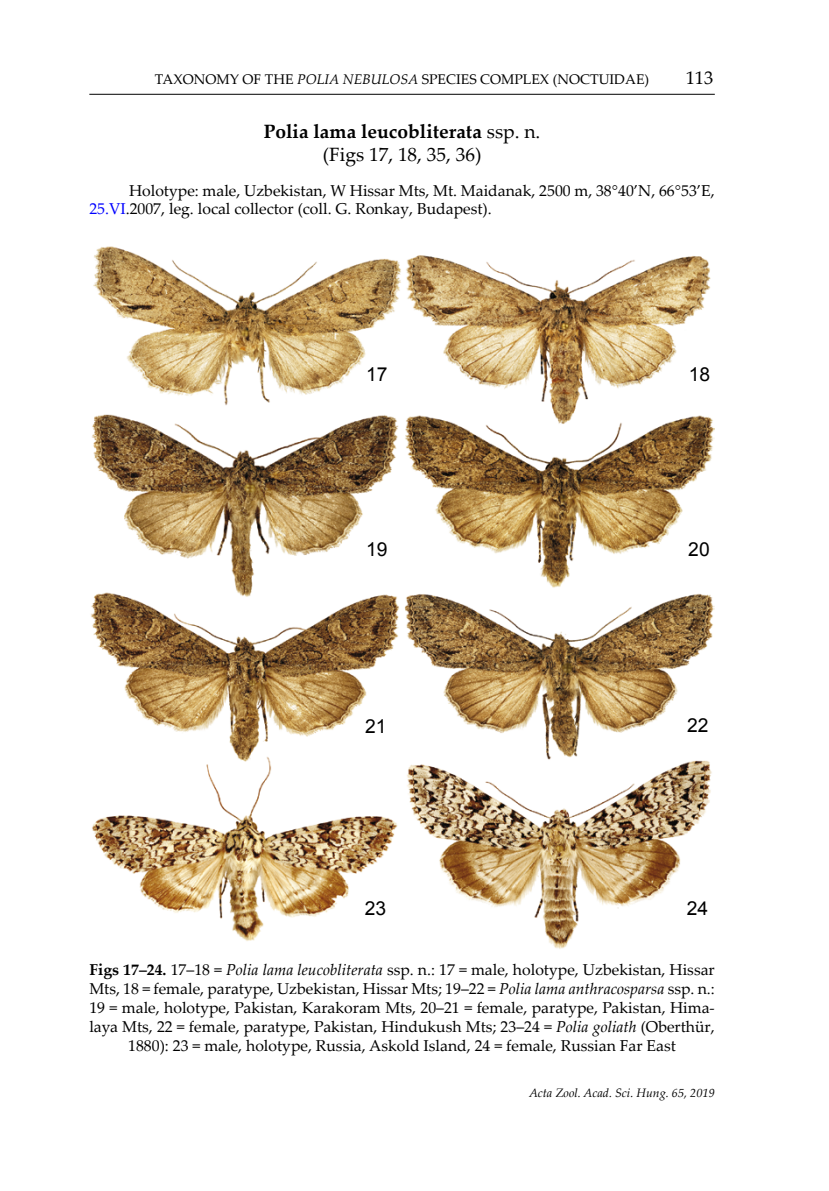
<style>
.page{position:relative;width:829px;height:1191px;background:#fff}
.page>*{position:absolute;margin:0;border:0;box-sizing:border-box;transform-origin:0 0}
.Subtitle{font:700 19.25px/23.1px "Palatino Linotype";color:#000;text-align:center}
.t1{font:19.25px "Arial";color:#000}
.t2{font:18.38px "Palatino Linotype";color:#000}
.fig_legend{font:15.75px/18.9px "Palatino Linotype";color:#000;text-align:center}
.Type_material{font:15.75px/18.9px "Palatino Linotype";color:#000}
.t3{font:14px "Palatino Linotype";color:#000}
.t4{font:italic 12.25px "Palatino Linotype";color:#000}
.s1{font-style:italic}
.s2{font-weight:400}
.s3{color:#00f}
.s4{font-weight:700}
</style>
<div class="page">
<hr style="left:89px;top:94px;width:625px;height:1px;background:#000">
<img style="left:91px;top:246px;width:623px;height:703px">
<p class="t3" style="left:155px;top:69px;width:496px">TAXONOMY OF THE <span class="s1">POLIA NEBULOSA</span> SPECIES COMPLEX (NOCTUIDAE)</p>
<p class="t2" style="left:685px;top:65px;width:29px">113</p>
<p class="Subtitle" style="left:264px;top:119px;width:278px">Polia lama leucobliterata <span class="s2">ssp. n. (Figs 17, 18, 35, 36)</span></p>
<p class="Type_material" style="left:89px;top:180px;width:627px;text-indent:40px">Holotype: male, Uzbekistan, W Hissar Mts, Mt. Maidanak, 2500 m, 38°40’N, 66°53’E,<br><span class="s3">25.VI</span>.2007, leg. local collector (coll. G. Ronkay, Budapest).</p>
<p class="t1" style="left:366px;top:361px;width:23px">17</p>
<p class="t1" style="left:688px;top:361px;width:23px">18</p>
<p class="t1" style="left:366px;top:536px;width:23px">19</p>
<p class="t1" style="left:688px;top:536px;width:23px">20</p>
<p class="t1" style="left:365px;top:713px;width:23px">21</p>
<p class="t1" style="left:687px;top:713px;width:23px">22</p>
<p class="t1" style="left:365px;top:895px;width:23px">23</p>
<p class="t1" style="left:686px;top:895px;width:23px">24</p>
<p class="fig_legend" style="left:89px;top:960px;width:627px"><span class="s4">Figs 17–24.</span> 17–18 = <span class="s1">Polia lama leucobliterata</span> ssp. n.: 17 = male, holotype, Uzbekistan, Hissar Mts, 18 = female, paratype, Uzbekistan, Hissar Mts; 19–22 = <span class="s1">Polia lama anthracosparsa</span> ssp. n.:<br>19 = male, holotype, Pakistan, Karakoram Mts, 20–21 = female, paratype, Pakistan, Hima&shy;laya Mts, 22 = female, paratype, Pakistan, Hindukush Mts; 23–24 = <span class="s1">Polia goliath</span> (Oberthür, 1880): 23 = male, holotype, Russia, Askold Island, 24 = female, Russian Far East</p>
<p class="t4" style="left:529px;top:1084px;width:187px">Acta Zool. Acad. Sci. Hung. 65, 2019</p>
</div>
